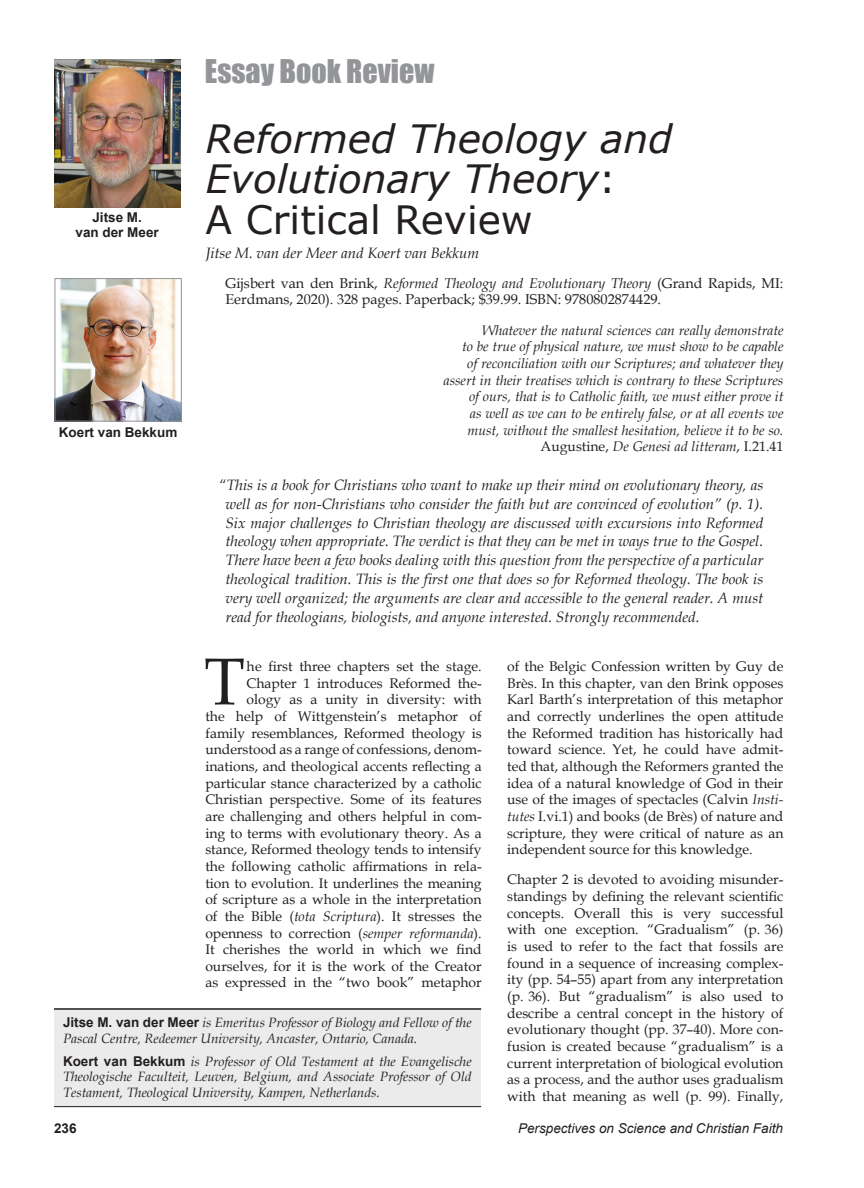
<style>
.page{position:relative;width:864px;height:1188px;background:#fff}
.page>*{position:absolute;margin:0;border:0;box-sizing:border-box;transform-origin:0 0}
.t1{font:66.3px "Book Antiqua";color:#231f20}
.t2{font:italic 39px/40.5px "Verdana";color:#231f20}
.t3{font:30px "Impact";color:#939598}
.t4{font:italic 15px/18.9px "Book Antiqua";color:#231f20;text-align:justify}
.t5{font:14.25px/16.5px "Book Antiqua";color:#231f20}
.t6{font:13.95px/16.6px "Book Antiqua";color:#231f20;text-align:justify}
.t7{font:italic 13.95px/16.6px "Book Antiqua";color:#231f20;text-align:right}
.t8{font:italic 13.5px/15.8px "Book Antiqua";color:#231f20}
.t9{font:italic 13.5px "Arial";color:#231f20}
.t10{font:700 13.5px/15px "Arial";color:#231f20;text-align:center}
.s1{font-style:normal}
.s2{font-style:italic}
.s3{font-family:"Arial";font-weight:700;font-style:normal}
</style>
<div class="page">
<div style="left:54px;top:1009px;width:427px;height:98px;background:#ebebeb"></div>
<hr style="left:54px;top:1008px;width:427px;height:2px;background:#231f20">
<hr style="left:54px;top:1106px;width:427px;height:1px;background:#231f20">
<img style="left:54px;top:59px;width:126px;height:148px">
<img style="left:57px;top:280px;width:123px;height:139px">
<div style="left:55px;top:278px;width:127px;height:143px;border:1px solid #939598"></div>
<h3 class="t3" style="left:205px;top:48px;width:231px">Essay Book Review</h3>
<h2 class="t2" style="left:205px;top:118px;width:469px">Reformed Theology and<br>Evolutionary Theory<span class="s1">:<br>A Critical Review</span></h2>
<p class="t4" style="left:205px;top:243px;width:275px">Jitse M. van der Meer and Koert van Bekkum</p>
<p class="t5" style="left:226px;top:275px;width:559px">Gijsbert van den Brink, <span class="s2">Reformed Theology and Evolutionary Theory</span> (Grand Rapids, MI:<br>Eerdmans, 2020). 328 pages. Paperback; $39.99. ISBN: 9780802874429.</p>
<p class="t7" style="left:444px;top:321px;width:341px">Whatever the natural sciences can really demonstrate<br>to be true of physical nature, we must show to be capable<br>of reconciliation with our Scriptures; and whatever they assert in their treatises which is contrary to these Scriptures of ours, that is to Catholic faith, we must either prove it<br>as well as we can to be entirely false, or at all events we must, without the smallest hesitation, believe it to be so.<br><span class="s1">Augustine,</span> De Genesi ad litteram<span class="s1">, I.21.41</span></p>
<p class="t4" style="left:226px;top:475px;width:539px;text-indent:-7px">“This is a book for Christians who want to make up their mind on evolutionary theory, as well as for non-Christians who consider the faith but are convinced of evolution” (p. 1).<br>Six major challenges to Christian theology are discussed with excursions into Reformed theology when appropriate. The verdict is that they can be met in ways true to the Gospel.<br>There have been a few books dealing with this question from the perspective of a particular theological tradition. This is the first one that does so for Reformed theology. The book is very well organized; the arguments are clear and accessible to the general reader. A must read for theologians, biologists, and anyone interested. Strongly recommended.</p>
<h1 class="t1" style="left:204px;top:636px;width:42px">T</h1>
<p class="t10" style="left:76px;top:210px;width:85px">Jitse M.<br>van der Meer</p>
<p class="t10" style="left:59px;top:425px;width:120px">Koert van Bekkum</p>
<p class="t6" style="left:205px;top:658px;width:278px;text-align:right">he first three chapters set the stage.<br>Chapter 1 introduces Reformed the-<br>ology as a unity in diversity: with<br>the help of Wittgenstein’s metaphor of family resemblances, Reformed theology is understood as a range of confessions, denom&shy;inations, and theological accents reflecting a particular stance characterized by a catholic Christian perspective. Some of its features are challenging and others helpful in com&shy;ing to terms with evolutionary theory. As a stance, Reformed theology tends to intensify the following catholic affirmations in rela&shy;tion to evolution. It underlines the meaning of scripture as a whole in the interpretation of the Bible (<span class="s2">tota Scriptura</span>). It stresses the openness to correction (<span class="s2">semper reformanda</span>).<br>It cherishes the world in which we find ourselves, for it is the work of the Creator as expressed in the “two book” metaphor</p>
<p class="t6" style="left:507px;top:658px;width:278px">of the Belgic Confession written by Guy de Brès. In this chapter, van den Brink opposes Karl Barth’s interpretation of this metaphor and correctly underlines the open attitude the Reformed tradition has historically had toward science. Yet, he could have admit&shy;ted that, although the Reformers granted the idea of a natural knowledge of God in their use of the images of spectacles (Calvin <span class="s2">Insti&shy;tutes</span> I.vi.1) and books (de Brès) of nature and scripture, they were critical of nature as an independent source for this knowledge.</p>
<p class="t6" style="left:507px;top:871px;width:278px">Chapter 2 is devoted to avoiding misunder&shy;standings by defining the relevant scientific concepts. Overall this is very successful with one exception. “Gradualism” (p. 36) is used to refer to the fact that fossils are found in a sequence of increasing complex&shy;ity (pp. 54–55) apart from any interpretation (p. 36). But “gradualism” is also used to describe a central concept in the history of evolutionary thought (pp. 37–40). More con&shy;fusion is created because “gradualism” is a current interpretation of biological evolution as a process, and the author uses gradualism with that meaning as well (p. 99). Finally,</p>
<p class="t8" style="left:63px;top:1015px;width:410px"><span class="s3">Jitse M. van der Meer</span> is Emeritus Professor of Biology and Fellow of the<br>Pascal Centre, Redeemer University, Ancaster, Ontario, Canada.</p>
<p class="t8" style="left:63px;top:1053px;width:410px;text-align:justify"><span class="s3">Koert van Bekkum</span> is Professor of Old Testament at the Evangelische Theologische Faculteit, Leuven, Belgium, and Associate Professor of Old Testament, Theological University, Kampen, Netherlands.</p>
<p class="t10" style="left:54px;top:1121px;width:24px">236</p>
<p class="t9" style="left:518px;top:1120px;width:266px">Perspectives on Science and Christian Faith</p>
</div>
